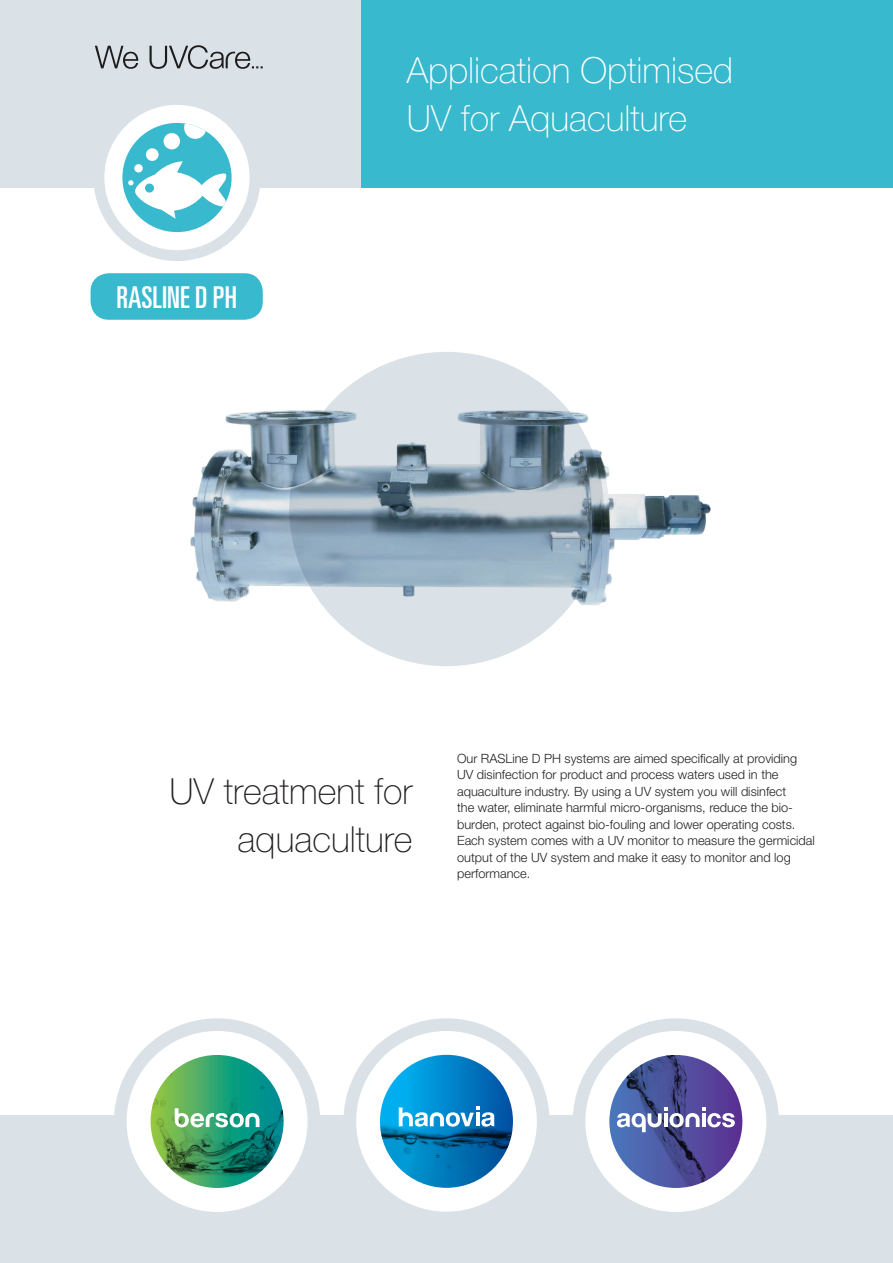
<style>
.page{position:relative;width:893px;height:1263px;background:#fff}
.page>*{position:absolute;margin:0;border:0;box-sizing:border-box;transform-origin:0 0}
.t1{font:100 36px/48px "Helvetica Neue LT Std";color:#fff}
.t2{font:100 36px/48px "Helvetica Neue LT Std";color:#231f20;text-align:right}
.t3{font:ultra-condensed 30.15px "Univers";color:#fff}
.t4{font:300 12.75px/16.5px "Helvetica Neue LT Std";color:#231f20}
</style>
<div class="page">
<div style="left:0;top:0;width:893px;height:188px;background:#dae2e7"></div>
<div style="left:361px;top:0;width:532px;height:188px;background:#38b9cd"></div>
<div style="left:0;top:1116px;width:893px;height:147px;background:#dae2e7"></div>
<div style="left:114px;top:1018px;width:206px;height:206px;background:#dae2e7;border-radius:50%"></div>
<div style="left:127px;top:1031px;width:181px;height:181px;background:#fff;border-radius:50%"></div>
<img style="left:151px;top:1055px;width:127px;height:133px">
<svg style="left:151px;top:1055px;width:133px;height:133px;background:#309666"></svg>
<svg style="left:175px;top:1108px;width:84px;height:19px"></svg>
<div style="left:573px;top:1018px;width:206px;height:206px;background:#dae2e7;border-radius:50%"></div>
<div style="left:585px;top:1031px;width:181px;height:181px;background:#fff;border-radius:50%"></div>
<img style="left:615px;top:1055px;width:127px;height:133px">
<svg style="left:609px;top:1055px;width:133px;height:133px;background:#4c4f98"></svg>
<svg style="left:617px;top:1107px;width:118px;height:25px"></svg>
<div style="left:343px;top:1018px;width:206px;height:206px;background:#dae2e7;border-radius:50%"></div>
<div style="left:356px;top:1031px;width:181px;height:181px;background:#fff;border-radius:50%"></div>
<img style="left:380px;top:1105px;width:133px;height:83px">
<svg style="left:380px;top:1055px;width:133px;height:133px;background:#017aba"></svg>
<svg style="left:399px;top:1106px;width:95px;height:21px"></svg>
<svg style="left:95px;top:45px;width:168px;height:24px"></svg>
<img style="left:190px;top:388px;width:521px;height:217px">
<svg style="left:289px;top:352px;width:315px;height:314px;background:#a7b7c3"></svg>
<div style="left:91px;top:273px;width:172px;height:47px;background:#38b9cd;border-radius:18px"></div>
<div style="left:93px;top:94px;width:168px;height:167px;background:#dae2e7;border-radius:50%"></div>
<div style="left:104px;top:105px;width:146px;height:145px;background:#fff;border-radius:50%"></div>
<div style="left:122px;top:123px;width:110px;height:109px;background:#38b9cd;border-radius:50%"></div>
<svg style="left:128px;top:161px;width:100px;height:58px"></svg>
<div style="left:134px;top:164px;width:9px;height:9px;background:#fff;border-radius:50%"></div>
<div style="left:146px;top:148px;width:13px;height:13px;background:#fff;border-radius:50%"></div>
<div style="left:164px;top:133px;width:16px;height:16px;background:#fff;border-radius:50%"></div>
<svg style="left:184px;top:123px;width:22px;height:16px"></svg>
<p class="t3" style="left:116px;top:280px;width:122px">RASLINE D PH</p>
<p class="t1" style="left:407px;top:46px;width:328px">Application Optimised<br>UV for Aquaculture</p>
<p class="t2" style="left:170px;top:767px;width:244px">UV treatment for aquaculture</p>
<p class="t4" style="left:457px;top:749px;width:359px">Our RASLine D PH systems are aimed specifically at providing UV disinfection for product and process waters used in the aquaculture industry. By using a UV system you will disinfect<br>the water, eliminate harmful micro-organisms, reduce the bio&shy;burden, protect against bio-fouling and lower operating costs.<br>Each system comes with a UV monitor to measure the germicidal output of the UV system and make it easy to monitor and log performance.</p>
</div>
